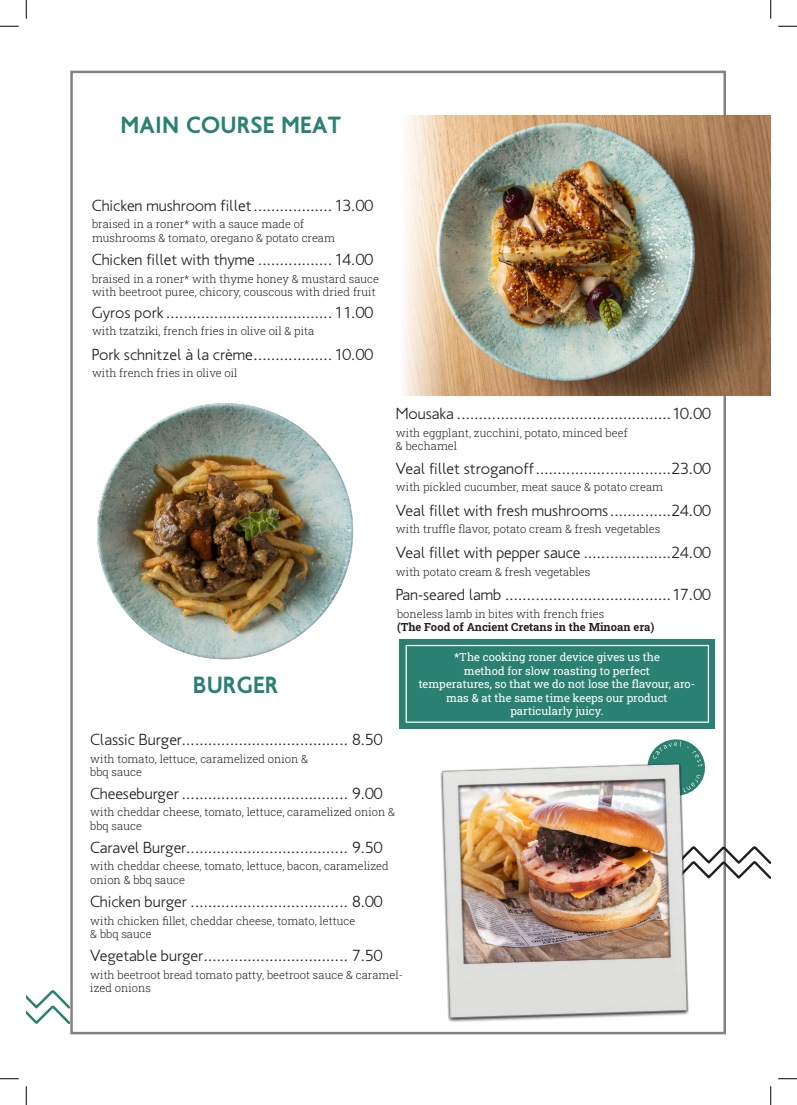
<style>
.page{position:relative;width:797px;height:1105px;background:#fff}
.page>*{position:absolute;margin:0;border:0;box-sizing:border-box;transform-origin:0 0}
.t1{font:700 23.75px "PF Transport";color:#2b8171}
.t2{font:300 16.25px "PF Transport";color:#231f20}
.t3{font:300 11.25px/13.5px "Roboto Slab";color:#231f20}
.t4{font:11.25px/13.5px "Roboto Slab";color:#fff;text-align:center}
.t5{font:700 11.25px "Roboto Slab";color:#231f20}
</style>
<div class="page">
<svg style="left:648px;top:739px;width:57px;height:54px"></svg>
<svg style="left:26px;top:990px;width:44px;height:34px"></svg>
<img style="left:403px;top:115px;width:367px;height:280px">
<svg style="left:689px;top:844px;width:81px;height:37px"></svg>
<img style="left:440px;top:760px;width:249px;height:262px">
<div style="left:399px;top:639px;width:315px;height:89px;background:#2b8171"></div>
<div style="left:405px;top:645px;width:304px;height:78px;border:1px solid #fff"></div>
<img style="left:97px;top:403px;width:257px;height:257px">
<svg style="left:0;top:25px;width:19px;height:2px"></svg>
<svg style="left:778px;top:25px;width:19px;height:2px"></svg>
<svg style="left:0;top:1078px;width:19px;height:1px"></svg>
<svg style="left:778px;top:1078px;width:19px;height:1px"></svg>
<svg style="left:25px;top:0;width:2px;height:19px"></svg>
<svg style="left:25px;top:1086px;width:2px;height:19px"></svg>
<svg style="left:770px;top:0;width:1px;height:19px"></svg>
<svg style="left:770px;top:1086px;width:1px;height:19px"></svg>
<p class="t1" style="left:121px;top:111px;width:222px">MAIN COURSE MEAT</p>
<p class="t2" style="left:92px;top:196px;width:283px">Chicken mushroom fillet..................13.00</p>
<p class="t3" style="left:92px;top:217px;width:213px">braised in a roner* with a sauce made of</p>
<p class="t3" style="left:92px;top:231px;width:244px">mushrooms &amp; tomato, oregano &amp; potato cream</p>
<p class="t2" style="left:92px;top:251px;width:283px">Chicken fillet with thyme .................14.00</p>
<p class="t3" style="left:92px;top:272px;width:288px">braised in a roner* with thyme honey &amp; mustard sauce with beetroot puree, chicory, couscous with dried fruit</p>
<p class="t2" style="left:92px;top:303px;width:283px">Gyros pork ......................................11.00</p>
<p class="t3" style="left:92px;top:324px;width:224px">with tzatziki, french fries in olive oil &amp; pita</p>
<p class="t2" style="left:92px;top:345px;width:283px">Pork schnitzel à la crème..................10.00</p>
<p class="t3" style="left:92px;top:366px;width:147px">with french fries in olive oil</p>
<p class="t1" style="left:193px;top:671px;width:87px">BURGER</p>
<p class="t2" style="left:396px;top:405px;width:317px">Mousaka .................................................10.00</p>
<p class="t3" style="left:396px;top:426px;width:233px">with eggplant, zucchini, potato, minced beef</p>
<p class="t3" style="left:396px;top:439px;width:63px">&amp; bechamel</p>
<p class="t2" style="left:396px;top:459px;width:317px">Veal fillet stroganoff...............................23.00</p>
<p class="t3" style="left:396px;top:480px;width:268px">with pickled cucumber, meat sauce &amp; potato cream</p>
<p class="t2" style="left:396px;top:501px;width:317px">Veal fillet with fresh mushrooms..............24.00</p>
<p class="t3" style="left:396px;top:522px;width:266px">with truffle flavor, potato cream &amp; fresh vegetables</p>
<p class="t2" style="left:396px;top:543px;width:317px">Veal fillet with pepper sauce ....................24.00</p>
<p class="t3" style="left:396px;top:564px;width:196px">with potato cream &amp; fresh vegetables</p>
<p class="t2" style="left:396px;top:585px;width:317px">Pan-seared lamb ......................................17.00</p>
<p class="t3" style="left:397px;top:606px;width:209px">boneless lamb in bites with french fries</p>
<p class="t5" style="left:397px;top:619px;width:259px">(The Food of Ancient Cretans in the Minoan era)</p>
<p class="t4" style="left:454px;top:650px;width:207px">*The cooking roner device gives us the</p>
<p class="t4" style="left:464px;top:663px;width:187px">method for slow roasting to perfect</p>
<p class="t4" style="left:418px;top:677px;width:278px">temperatures, so that we do not lose the flavour, aro&shy;mas &amp; at the same time keeps our product</p>
<p class="t4" style="left:510px;top:704px;width:95px">particularly juicy.</p>
<p class="t2" style="left:90px;top:730px;width:294px">Classic Burger...................................... 8.50</p>
<p class="t3" style="left:90px;top:752px;width:219px">with tomato, lettuce, caramelized onion &amp;</p>
<p class="t3" style="left:90px;top:765px;width:53px">bbq sauce</p>
<p class="t2" style="left:90px;top:784px;width:294px">Cheeseburger ...................................... 9.00</p>
<p class="t3" style="left:90px;top:805px;width:306px">with cheddar cheese, tomato, lettuce, caramelized onion &amp; bbq sauce</p>
<p class="t2" style="left:90px;top:838px;width:294px">Caravel Burger..................................... 9.50</p>
<p class="t3" style="left:90px;top:859px;width:300px">with cheddar cheese, tomato, lettuce, bacon, caramelized onion &amp; bbq sauce</p>
<p class="t2" style="left:90px;top:892px;width:294px">Chicken burger .................................... 8.00</p>
<p class="t3" style="left:90px;top:913px;width:266px">with chicken fillet, cheddar cheese, tomato, lettuce</p>
<p class="t3" style="left:90px;top:927px;width:63px">&amp; bbq sauce</p>
<p class="t2" style="left:90px;top:946px;width:294px">Vegetable burger................................. 7.50</p>
<p class="t3" style="left:90px;top:968px;width:314px">with beetroot bread tomato patty, beetroot sauce &amp; caramel&shy;ized onions</p>
</div>
